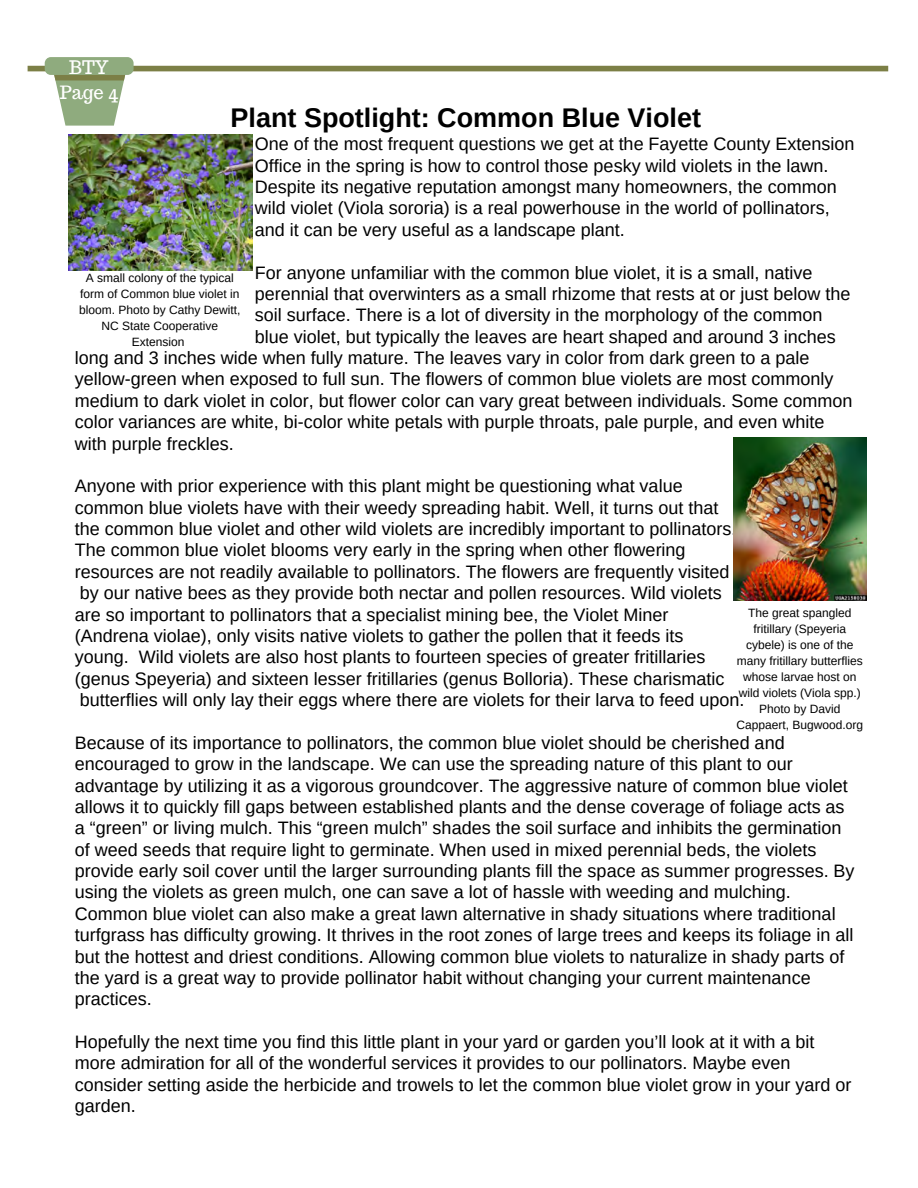
<style>
.page{position:relative;width:918px;height:1188px;background:#fff}
.page>*{position:absolute;margin:0;border:0;box-sizing:border-box;transform-origin:0 0}
.t1{font:700 27px "Arimo";color:#000}
.t2{font:18.3px/24.8px "Trocchi";color:#fff;text-align:center}
.t3{font:18px/21.3px "Arimo";color:#000}
.t4{font:12px/16px "Arimo";color:#000;text-align:center}
</style>
<div class="page">
<div style="left:28px;top:66px;width:860px;height:5px;background:#7c7f46"></div>
<div style="left:45px;top:57px;width:89px;height:18px;background:#8fab7e;border-radius:6px"></div>
<svg style="left:54px;top:75px;width:72px;height:51px"></svg>
<img style="left:734px;top:437px;width:132px;height:164px">
<img style="left:68px;top:135px;width:185px;height:136px">
<p class="t2" style="left:60px;top:55px;width:60px">BTY<br>Page 4</p>
<h1 class="t1" style="left:231px;top:103px;width:472px">Plant Spotlight: Common Blue Violet</h1>
<p class="t3" style="left:255px;top:133px;width:601px">One of the most frequent questions we get at the Fayette County Extension Office in the spring is how to control those pesky wild violets in the lawn.<br>Despite its negative reputation amongst many homeowners, the common wild violet (Viola sororia) is a real powerhouse in the world of pollinators, and it can be very useful as a landscape plant.</p>
<p class="t3" style="left:255px;top:262px;width:559px">For anyone unfamiliar with the common blue violet, it is a small, native</p>
<p class="t3" style="left:255px;top:283px;width:597px">perennial that overwinters as a small rhizome that rests at or just below the</p>
<p class="t3" style="left:255px;top:304px;width:569px">soil surface. There is a lot of diversity in the morphology of the common</p>
<p class="t3" style="left:255px;top:326px;width:582px">blue violet, but typically the leaves are heart shaped and around 3 inches</p>
<p class="t3" style="left:75px;top:347px;width:736px">long and 3 inches wide when fully mature. The leaves vary in color from dark green to a pale</p>
<p class="t3" style="left:75px;top:368px;width:760px">yellow-green when exposed to full sun. The flowers of common blue violets are most commonly</p>
<p class="t3" style="left:75px;top:390px;width:779px">medium to dark violet in color, but flower color can vary great between individuals. Some common</p>
<p class="t3" style="left:75px;top:411px;width:751px">color variances are white, bi-color white petals with purple throats, pale purple, and even white</p>
<p class="t3" style="left:75px;top:433px;width:160px">with purple freckles.</p>
<p class="t3" style="left:75px;top:475px;width:671px">Anyone with prior experience with this plant might be questioning what value common blue violets have with their weedy spreading habit. Well, it turns out that the common blue violet and other wild violets are incredibly important to pollinators.<br>The common blue violet blooms very early in the spring when other flowering resources are not readily available to pollinators. The flowers are frequently visited by our native bees as they provide both nectar and pollen resources. Wild violets are so important to pollinators that a specialist mining bee, the Violet Miner (Andrena violae), only visits native violets to gather the pollen that it feeds its<br>young. Wild violets are also host plants to fourteen species of greater fritillaries (genus Speyeria) and sixteen lesser fritillaries (genus Bolloria). These charismatic butterflies will only lay their eggs where there are violets for their larva to feed upon.</p>
<p class="t3" style="left:75px;top:732px;width:781px">Because of its importance to pollinators, the common blue violet should be cherished and encouraged to grow in the landscape. We can use the spreading nature of this plant to our advantage by utilizing it as a vigorous groundcover. The aggressive nature of common blue violet allows it to quickly fill gaps between established plants and the dense coverage of foliage acts as a “green” or living mulch. This “green mulch” shades the soil surface and inhibits the germination of weed seeds that require light to germinate. When used in mixed perennial beds, the violets provide early soil cover until the larger surrounding plants fill the space as summer progresses. By using the violets as green mulch, one can save a lot of hassle with weeding and mulching.<br>Common blue violet can also make a great lawn alternative in shady situations where traditional turfgrass has difficulty growing. It thrives in the root zones of large trees and keeps its foliage in all but the hottest and driest conditions. Allowing common blue violets to naturalize in shady parts of the yard is a great way to provide pollinator habit without changing your current maintenance practices.</p>
<p class="t3" style="left:75px;top:1031px;width:778px">Hopefully the next time you find this little plant in your yard or garden you’ll look at it with a bit more admiration for all of the wonderful services it provides to our pollinators. Maybe even consider setting aside the herbicide and trowels to let the common blue violet grow in your yard or garden.</p>
<p class="t4" style="left:79px;top:270px;width:163px">A small colony of the typical form of Common blue violet in bloom. Photo by Cathy Dewitt,<br>NC State Cooperative<br>Extension</p>
<p class="t4" style="left:736px;top:605px;width:128px">The great spangled fritillary (Speyeria cybele) is one of the many fritillary butterflies whose larvae host on wild violets (Viola spp.)<br>Photo by David<br>Cappaert, Bugwood.org</p>
</div>
